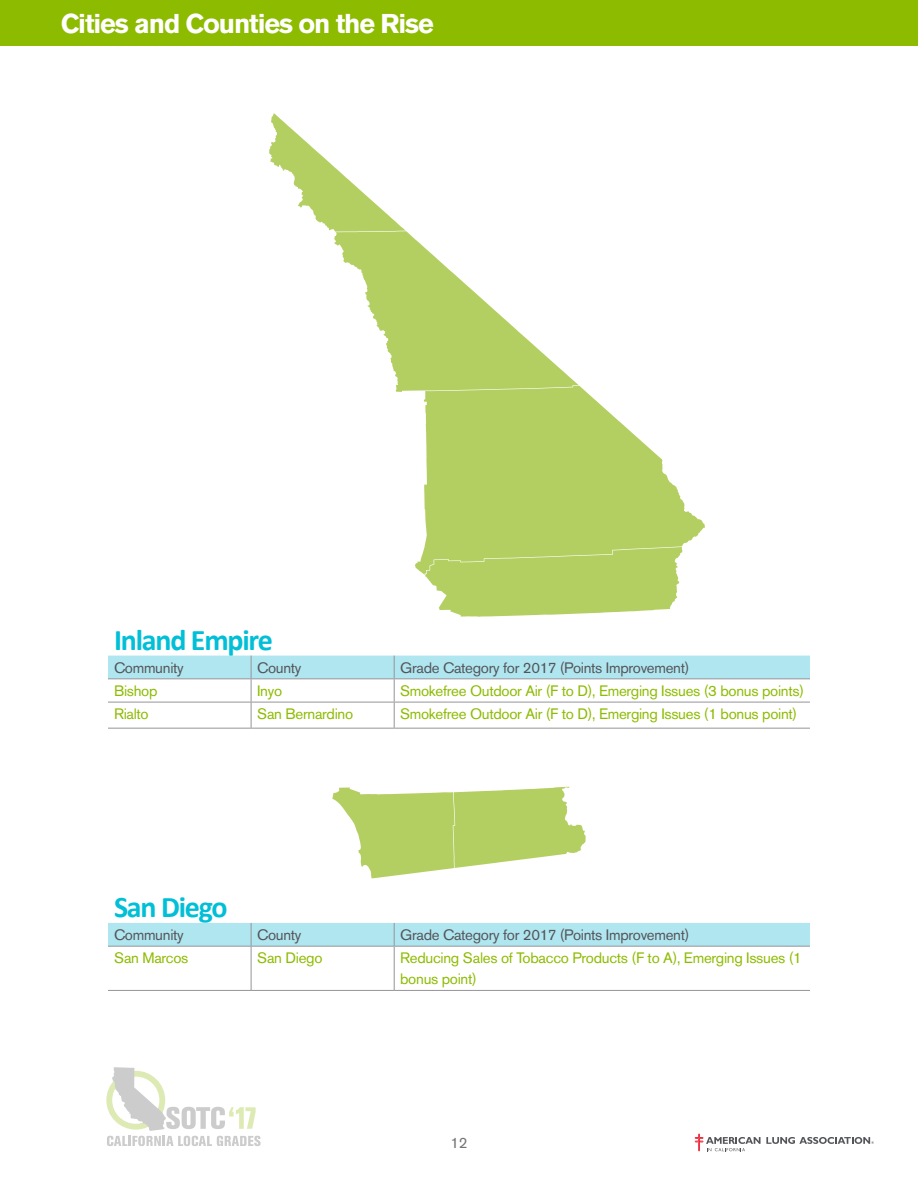
<style>
.page{position:relative;width:918px;height:1188px;background:#fff}
.page>*{position:absolute;margin:0;border:0;box-sizing:border-box;transform-origin:0 0}
.text{font:700 30px "Calibri";letter-spacing:-.04em;color:#00bfd7}
.Titles{font:700 27px "Akzidenz Grotesk BE";letter-spacing:-.04em;color:#fff}
.text-2{font:15px/21px "Akzidenz Grotesk BE";letter-spacing:-.02em;color:#8dbb00}
.text-3{font:15px "Akzidenz Grotesk BE";letter-spacing:-.02em;color:#54555a}
.t1{font:15px "Akzidenz Grotesk BE";color:#747478}
</style>
<div class="page">
<div style="left:0;top:0;width:918px;height:46px;background:#8dbb00"></div>
<svg style="left:108px;top:656px;width:702px;height:72px"></svg>
<hr style="left:108px;top:728px;width:143px;height:1px;background:#959599">
<hr style="left:251px;top:728px;width:143px;height:1px;background:#959599">
<hr style="left:394px;top:728px;width:416px;height:1px;background:#959599">
<div style="left:108px;top:923px;width:702px;height:23px;background:#b0e6ef"></div>
<hr style="left:108px;top:946px;width:143px;height:1px;background:#959599">
<hr style="left:251px;top:946px;width:143px;height:1px;background:#959599">
<hr style="left:251px;top:947px;width:1px;height:43px;background:#959599">
<hr style="left:394px;top:946px;width:416px;height:1px;background:#959599">
<hr style="left:394px;top:947px;width:1px;height:43px;background:#959599">
<hr style="left:108px;top:990px;width:143px;height:1px;background:#959599">
<hr style="left:251px;top:990px;width:143px;height:1px;background:#959599">
<hr style="left:394px;top:990px;width:416px;height:1px;background:#959599">
<svg style="left:269px;top:113px;width:310px;height:279px"></svg>
<svg style="left:425px;top:575px;width:255px;height:42px;background:#bfd678"></svg>
<svg style="left:415px;top:386px;width:290px;height:189px;fill:#b4cf61"></svg>
<svg style="left:332px;top:787px;width:254px;height:91px"></svg>
<svg style="left:106px;top:1067px;width:155px;height:79px"></svg>
<svg style="left:695px;top:1133px;width:179px;height:19px"></svg>
<p class="Titles" style="left:61px;top:8px;width:375px">Cities and Counties on the Rise</p>
<p class="text" style="left:114px;top:621px;width:160px">Inland Empire</p>
<p class="text-3" style="left:114px;top:659px;width:71px">Community</p>
<p class="text-3" style="left:257px;top:659px;width:46px">County</p>
<p class="text-3" style="left:400px;top:659px;width:291px">Grade Category for 2017 (Points Improvement)</p>
<p class="text-2" style="left:114px;top:680px;width:45px">Bishop</p>
<p class="text-2" style="left:257px;top:680px;width:27px">Inyo</p>
<p class="text-2" style="left:400px;top:680px;width:405px">Smokefree Outdoor Air (F to D), Emerging Issues (3 bonus points)</p>
<p class="text-2" style="left:114px;top:704px;width:36px">Rialto</p>
<p class="text-2" style="left:257px;top:704px;width:98px">San Bernardino</p>
<p class="text-2" style="left:400px;top:704px;width:399px">Smokefree Outdoor Air (F to D), Emerging Issues (1 bonus point)</p>
<p class="text" style="left:114px;top:888px;width:115px">San Diego</p>
<p class="text-3" style="left:114px;top:926px;width:71px">Community</p>
<p class="text-3" style="left:257px;top:926px;width:46px">County</p>
<p class="text-3" style="left:400px;top:926px;width:291px">Grade Category for 2017 (Points Improvement)</p>
<p class="text-2" style="left:114px;top:948px;width:76px">San Marcos</p>
<p class="text-2" style="left:257px;top:948px;width:67px">San Diego</p>
<p class="text-2" style="left:400px;top:948px;width:403px">Reducing Sales of Tobacco Products (F to A), Emerging Issues (1 bonus point)</p>
<p class="t1" style="left:451px;top:1133px;width:18px">12</p>
</div>
